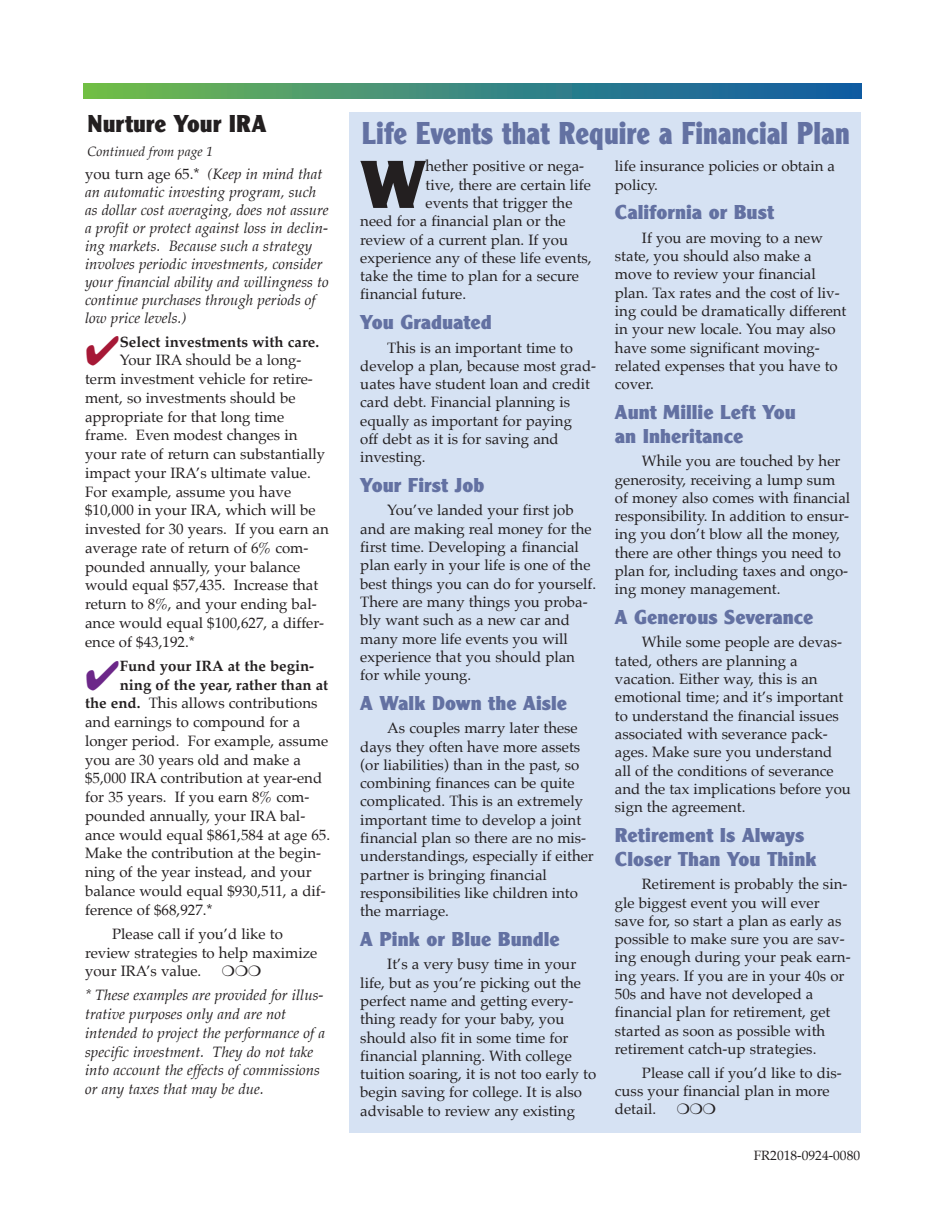
<style>
.page{position:relative;width:945px;height:1215px;background:#fff}
.page>*{position:absolute;margin:0;border:0;box-sizing:border-box;transform-origin:0 0}
.t1{font:70.5px "Clearface Gothic Extra Bold DTC";color:#231f20}
.t2{font:33px "Clearface Gothic Extra Bold DTC";color:#6371a2;scale:.85 1}
.t3{font:25.5px "Clearface Gothic Extra Bold DTC";color:#231f20;scale:.95 1}
.t4{font:21px/24px "Clearface Gothic Extra Bold DTC";color:#6371a2}
.t5{font:15px/18.3px "Palatino";color:#231f20}
.t6{font:italic 15px/18px "Palatino";color:#231f20}
.t7{font:700 15px "Palatino";color:#231f20}
.t8{font:italic 13.5px "Palatino";color:#231f20}
.t9{font:13.5px "Palatino";color:#231f20}
.s1{font-style:normal}
.s2{font-weight:700}
</style>
<div class="page">
<svg style="left:84px;top:84px;width:777px;height:15px"></svg>
<div style="left:350px;top:112px;width:511px;height:1020px;background:#d6e2f3"></div>
<p class="t3" style="left:87px;top:113px;width:190px">Nurture Your IRA</p>
<p class="t8" style="left:87px;top:145px;width:127px">Continued from page 1</p>
<p class="t6" style="left:85px;top:166px;width:245px"><span class="s1">you turn age 65.*</span> (Keep in mind that an automatic investing program, such as dollar cost averaging, does not assure a profit or protect against loss in declin&shy;ing markets. Because such a strategy involves periodic investments, consider your financial ability and willingness to continue purchases through periods of low price levels.)</p>
<p class="t7" style="left:120px;top:334px;width:201px">Select investments with care.</p>
<p class="t5" style="left:120px;top:352px;width:183px">Your IRA should be a long-</p>
<p class="t5" style="left:85px;top:371px;width:229px">term investment vehicle for retire-</p>
<p class="t5" style="left:85px;top:390px;width:212px">ment, so investments should be</p>
<p class="t5" style="left:85px;top:409px;width:201px">appropriate for that long time</p>
<p class="t5" style="left:85px;top:427px;width:214px">frame. Even modest changes in</p>
<p class="t5" style="left:85px;top:446px;width:242px">your rate of return can substantially</p>
<p class="t5" style="left:85px;top:465px;width:227px">impact your IRA’s ultimate value.</p>
<p class="t5" style="left:85px;top:484px;width:208px">For example, assume you have</p>
<p class="t5" style="left:85px;top:502px;width:232px">$10,000 in your IRA, which will be</p>
<p class="t5" style="left:85px;top:521px;width:245px">invested for 30 years. If you earn an</p>
<p class="t5" style="left:85px;top:540px;width:225px">average rate of return of 6% com-</p>
<p class="t5" style="left:85px;top:559px;width:217px">pounded annually, your balance</p>
<p class="t5" style="left:85px;top:577px;width:235px">would equal $57,435. Increase that</p>
<p class="t5" style="left:85px;top:596px;width:233px">return to 8%, and your ending bal-</p>
<p class="t5" style="left:85px;top:615px;width:241px">ance would equal $100,627, a differ-</p>
<p class="t5" style="left:85px;top:634px;width:111px">ence of $43,192.*</p>
<p class="t7" style="left:120px;top:659px;width:196px">Fund your IRA at the begin-</p>
<p class="t7" style="left:120px;top:677px;width:210px">ning of the year, rather than at</p>
<p class="t5" style="left:85px;top:695px;width:234px"><span class="s2">the end.</span> This allows contributions</p>
<p class="t5" style="left:85px;top:714px;width:217px">and earnings to compound for a</p>
<p class="t5" style="left:85px;top:733px;width:245px">longer period. For example, assume</p>
<p class="t5" style="left:85px;top:751px;width:217px">you are 30 years old and make a</p>
<p class="t5" style="left:85px;top:770px;width:239px">$5,000 IRA contribution at year-end</p>
<p class="t5" style="left:85px;top:789px;width:226px">for 35 years. If you earn 8% com-</p>
<p class="t5" style="left:85px;top:808px;width:222px">pounded annually, your IRA bal-</p>
<p class="t5" style="left:85px;top:826px;width:247px">ance would equal $861,584 at age 65.</p>
<p class="t5" style="left:85px;top:845px;width:238px">Make the contribution at the begin-</p>
<p class="t5" style="left:85px;top:864px;width:228px">ning of the year instead, and your</p>
<p class="t5" style="left:85px;top:883px;width:242px">balance would equal $930,511, a dif-</p>
<p class="t5" style="left:85px;top:901px;width:129px">ference of $68,927.*</p>
<p class="t5" style="left:85px;top:925px;width:234px;line-height:18.8px;text-indent:27px">Please call if you’d like to review strategies to help maximize your IRA’s value.</p>
<p class="t6" style="left:85px;top:987px;width:242px;line-height:18.8px">* These examples are provided for illus&shy;trative purposes only and are not intended to project the performance of a specific investment. They do not take into account the effects of commissions or any taxes that may be due.</p>
<p class="t2" style="left:362px;top:120px;width:576px">Life Events that Require a Financial Plan</p>
<p class="t1" style="left:360px;top:158px;width:67px">W</p>
<p class="t5" style="left:426px;top:158px;width:160px">hether positive or nega-</p>
<p class="t5" style="left:615px;top:158px;width:222px">life insurance policies or obtain a policy.</p>
<p class="t4" style="left:615px;top:202px;width:161px">California or Bust</p>
<p class="t5" style="left:615px;top:230px;width:233px;text-indent:27px">If you are moving to a new state, you should also make a move to review your financial plan. Tax rates and the cost of liv&shy;ing could be dramatically different in your new locale. You may also have some significant moving&shy;related expenses that you have to cover.</p>
<p class="t4" style="left:615px;top:402px;width:183px">Aunt Millie Left You an Inheritance</p>
<p class="t5" style="left:615px;top:453px;width:237px;text-indent:27px">While you are touched by her generosity, receiving a lump sum of money also comes with financial responsibility. In addition to ensur&shy;ing you don’t blow all the money, there are other things you need to plan for, including taxes and ongo&shy;ing money management.</p>
<p class="t4" style="left:615px;top:607px;width:200px">A Generous Severance</p>
<p class="t5" style="left:615px;top:634px;width:238px;text-indent:27px">While some people are devas&shy;tated, others are planning a vacation. Either way, this is an emotional time; and it’s important to understand the financial issues associated with severance pack&shy;ages. Make sure you understand all of the conditions of severance and the tax implications before you sign the agreement.</p>
<p class="t4" style="left:615px;top:825px;width:203px">Retirement Is Always<br>Closer Than You Think</p>
<p class="t5" style="left:615px;top:876px;width:237px;text-indent:27px">Retirement is probably the sin&shy;gle biggest event you will ever save for, so start a plan as early as possible to make sure you are sav&shy;ing enough during your peak earn&shy;ing years. If you are in your 40s or<br>50s and have not developed a financial plan for retirement, get started as soon as possible with retirement catch-up strategies.</p>
<p class="t5" style="left:615px;top:1064px;width:228px;text-indent:27px">Please call if you’d like to dis&shy;cuss your financial plan in more detail.</p>
<p class="t5" style="left:426px;top:176px;width:167px">tive, there are certain life</p>
<p class="t5" style="left:426px;top:195px;width:148px">events that trigger the</p>
<p class="t5" style="left:360px;top:213px;width:207px">need for a financial plan or the</p>
<p class="t5" style="left:360px;top:231px;width:209px">review of a current plan. If you</p>
<p class="t5" style="left:360px;top:250px;width:233px">experience any of these life events,</p>
<p class="t5" style="left:360px;top:268px;width:220px">take the time to plan for a secure</p>
<p class="t5" style="left:360px;top:286px;width:107px">financial future.</p>
<p class="t4" style="left:360px;top:312px;width:133px">You Graduated</p>
<p class="t5" style="left:360px;top:339px;width:237px;text-indent:27px">This is an important time to develop a plan, because most grad&shy;uates have student loan and credit card debt. Financial planning is equally as important for paying<br>off debt as it is for saving and investing.</p>
<p class="t4" style="left:360px;top:475px;width:126px">Your First Job</p>
<p class="t5" style="left:360px;top:502px;width:237px;text-indent:27px">You’ve landed your first job and are making real money for the first time. Developing a financial plan early in your life is one of the best things you can do for yourself.<br>There are many things you proba&shy;bly want such as a new car and many more life events you will experience that you should plan for while young.</p>
<p class="t4" style="left:360px;top:693px;width:208px">A Walk Down the Aisle</p>
<p class="t5" style="left:360px;top:720px;width:235px;text-indent:27px">As couples marry later these days they often have more assets (or liabilities) than in the past, so combining finances can be quite complicated. This is an extremely important time to develop a joint financial plan so there are no mis&shy;understandings, especially if either partner is bringing financial responsibilities like children into the marriage.</p>
<p class="t4" style="left:360px;top:929px;width:201px">A Pink or Blue Bundle</p>
<p class="t5" style="left:360px;top:956px;width:237px;text-indent:27px">It’s a very busy time in your life, but as you’re picking out the perfect name and getting every&shy;thing ready for your baby, you should also fit in some time for financial planning. With college tuition soaring, it is not too early to begin saving for college. It is also advisable to review any existing</p>
<p class="t9" style="left:754px;top:1149px;width:108px">FR2018-0924-0080</p>
</div>
